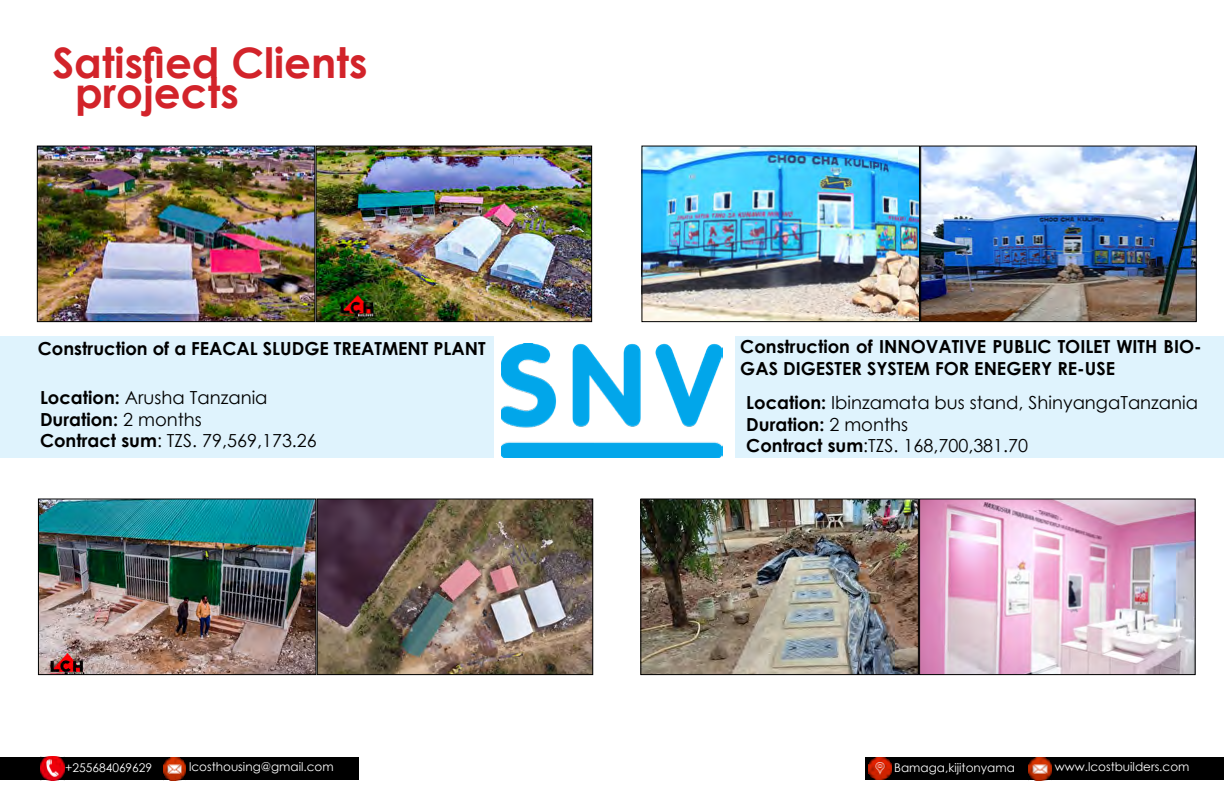
<style>
.page{position:relative;width:1224px;height:792px;background:#fff}
.page>*{position:absolute;margin:0;border:0;box-sizing:border-box;transform-origin:0 0}
.t1{font:700 42px/29.4px "Century Gothic";color:#d2232a}
.t2{font:18px/21.6px "Century Gothic";color:#000}
.t3{font:700 18px/21.6px "Century Gothic";color:#000}
.t4{font:12px "Century Gothic";color:#fff}
.s1{font-weight:700}
</style>
<div class="page">
<div style="left:0;top:757px;width:358px;height:23px;background:#000"></div>
<img style="left:40px;top:756px;width:25px;height:24px">
<img style="left:163px;top:757px;width:23px;height:23px">
<div style="left:866px;top:757px;width:358px;height:23px;background:#000"></div>
<img style="left:869px;top:757px;width:23px;height:23px">
<img style="left:1029px;top:757px;width:23px;height:23px">
<div style="left:0;top:336px;width:493px;height:122px;background:#dff3fd"></div>
<div style="left:735px;top:336px;width:489px;height:122px;background:#dff3fd"></div>
<img style="left:39px;top:146px;width:551px;height:176px">
<div style="left:316px;top:146px;width:276px;height:176px;border:1px solid #000"></div>
<div style="left:37px;top:146px;width:278px;height:176px;border:1px solid #000"></div>
<img style="left:40px;top:499px;width:551px;height:176px">
<div style="left:317px;top:499px;width:276px;height:176px;border:1px solid #000"></div>
<div style="left:38px;top:499px;width:278px;height:176px;border:1px solid #000"></div>
<img style="left:922px;top:148px;width:273px;height:172px">
<div style="left:920px;top:146px;width:277px;height:176px;border:1px solid #000"></div>
<img style="left:643px;top:148px;width:275px;height:172px">
<div style="left:641px;top:146px;width:279px;height:176px;border:1px solid #000"></div>
<img style="left:921px;top:501px;width:273px;height:172px">
<div style="left:919px;top:499px;width:277px;height:176px;border:1px solid #000"></div>
<img style="left:642px;top:501px;width:275px;height:172px">
<div style="left:640px;top:499px;width:279px;height:176px;border:1px solid #000"></div>
<img style="left:501px;top:344px;width:222px;height:114px">
<h1 class="t1" style="left:75px;top:47px;width:294px;text-indent:-23px">Satisfied Clients projects</h1>
<p class="t3" style="left:38px;top:337px;width:449px">Construction of a FEACAL SLUDGE TREATMENT PLANT</p>
<p class="t2" style="left:40px;top:386px;width:278px"><span class="s1">Location:</span> Arusha Tanzania<br><span class="s1">Duration:</span> 2 months<br><span class="s1">Contract sum</span>: TZS. 79,569,173.26</p>
<p class="t3" style="left:740px;top:335px;width:463px">Construction of INNOVATIVE PUBLIC TOILET WITH BIO-<br>GAS DIGESTER SYSTEM FOR ENEGERY RE-USE</p>
<p class="t2" style="left:746px;top:391px;width:453px"><span class="s1">Location:</span> Ibinzamata bus stand, ShinyangaTanzania<br><span class="s1">Duration:</span> 2 months<br><span class="s1">Contract sum</span>:TZS. 168,700,381.70</p>
<p class="t4" style="left:65px;top:759px;width:89px">+255684069629</p>
<p class="t4" style="left:189px;top:758px;width:146px">lcosthousing@gmail.com</p>
<p class="t4" style="left:894px;top:759px;width:122px">Bamaga,kijitonyama</p>
<p class="t4" style="left:1055px;top:758px;width:136px">www.lcostbuilders.com</p>
</div>
